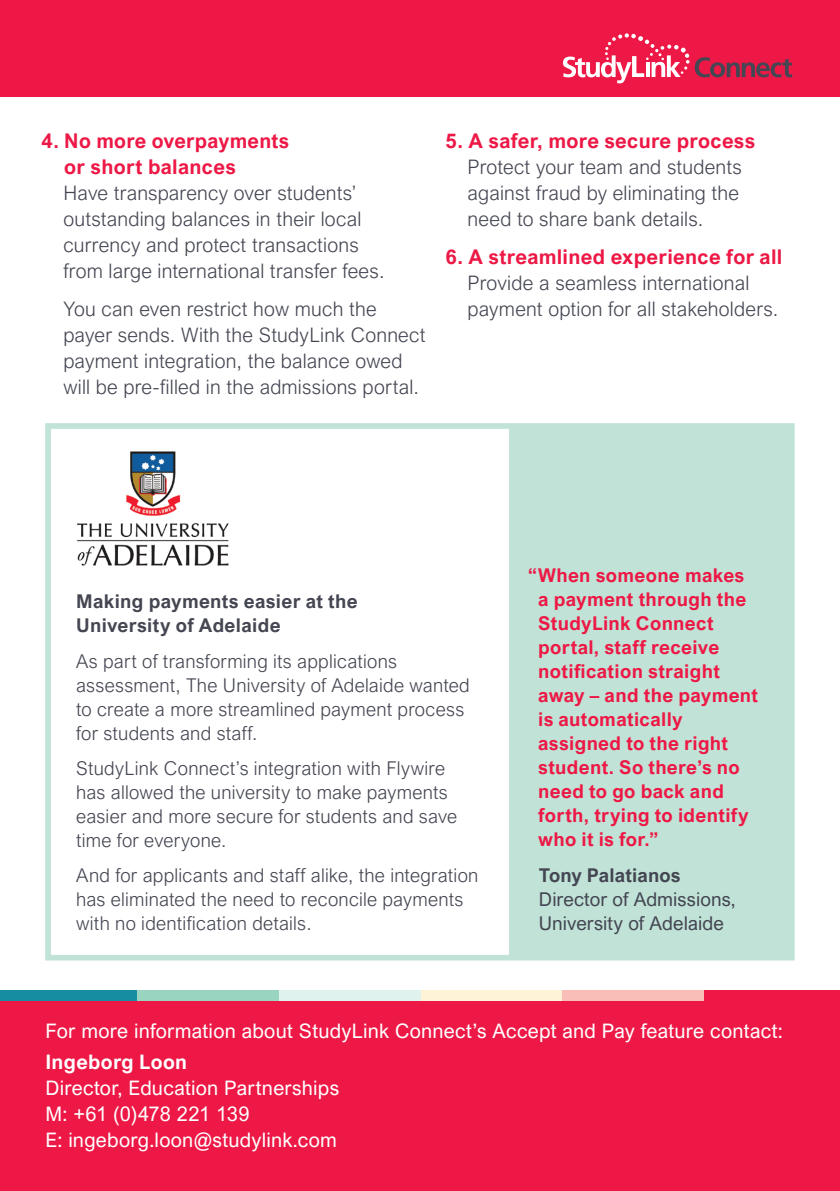
<style>
.page{position:relative;width:840px;height:1191px;background:#fff}
.page>*{position:absolute;margin:0;border:0;box-sizing:border-box;transform-origin:0 0}
.t1{font:700 20.2px/26px "Arial Nova";letter-spacing:.015em;color:#ed1845}
.t2{font:300 20px/26px "Arial Nova";letter-spacing:.01em;color:#444652}
.t3{font:20px "Arial Nova";letter-spacing:.015em;color:#fff}
.t4{font:20px "Arial Nova";letter-spacing:-.015em;color:#fff}
.t5{font:700 20px "Arial Nova";letter-spacing:.015em;color:#fff}
.t6{font:300 19px/24px "Arial Nova";letter-spacing:.01em;color:#444652}
.t7{font:700 19px/24px "Arial Nova";letter-spacing:.015em;color:#ed1845}
.t8{font:19px/24px "Arial Nova";letter-spacing:.005em;color:#444652}
.t9{font:700 19px/24px "Arial Nova";letter-spacing:.02em;color:#444652}
.s1{font-weight:700}
</style>
<div class="page">
<div style="left:0;top:0;width:839px;height:96px;background:#ed1845"></div>
<svg style="left:563px;top:33px;width:228px;height:50px"></svg>
<div style="left:0;top:990px;width:137px;height:11px;background:#168da1"></div>
<div style="left:137px;top:990px;width:142px;height:11px;background:#98d4c0"></div>
<div style="left:279px;top:990px;width:141px;height:11px;background:#e0f2ed"></div>
<div style="left:420px;top:990px;width:142px;height:11px;background:#fef3d7"></div>
<div style="left:562px;top:990px;width:142px;height:11px;background:#f9beb7"></div>
<div style="left:704px;top:990px;width:135px;height:11px;background:#ed1845"></div>
<div style="left:0;top:1001px;width:839px;height:190px;background:#ed1845"></div>
<div style="left:45px;top:423px;width:749px;height:537px;border:6px solid #c1e3d7"></div>
<div style="left:509px;top:427px;width:283px;height:529px;background:#c1e3d7"></div>
<img style="left:77px;top:451px;width:152px;height:115px">
<p class="t1" style="left:64px;top:128px;width:226px;text-indent:-23px">4. No more overpayments or short balances</p>
<p class="t2" style="left:63px;top:180px;width:322px">Have transparency over students’ outstanding balances in their local currency and protect transactions from large international transfer fees.</p>
<p class="t2" style="left:63px;top:295px;width:363px">You can even restrict how much the payer sends. With the StudyLink Connect payment integration, the balance owed will be pre-filled in the admissions portal.</p>
<p class="t1" style="left:445px;top:128px;width:311px">5. A safer, more secure process</p>
<p class="t2" style="left:467px;top:154px;width:275px">Protect your team and students against fraud by eliminating the need to share bank details.</p>
<p class="t1" style="left:445px;top:243px;width:338px">6. A streamlined experience for all</p>
<p class="t2" style="left:467px;top:269px;width:312px">Provide a seamless international payment option for all stakeholders.</p>
<p class="t9" style="left:76px;top:589px;width:283px">Making payments easier at the<br>University of Adelaide</p>
<p class="t6" style="left:76px;top:649px;width:395px">As part of transforming its applications assessment, The University of Adelaide wanted to create a more streamlined payment process for students and staff.</p>
<p class="t6" style="left:76px;top:756px;width:382px">StudyLink Connect’s integration with Flywire has allowed the university to make payments easier and more secure for students and save time for everyone.</p>
<p class="t6" style="left:76px;top:863px;width:403px">And for applicants and staff alike, the integration has eliminated the need to reconcile payments with no identification details.</p>
<p class="t7" style="left:538px;top:563px;width:221px;text-indent:-10px">“When someone makes a payment through the<br>StudyLink Connect portal, staff receive notification straight away – and the payment is automatically assigned to the right student. So there’s no need to go back and forth, trying to identify who it is for.”</p>
<p class="t8" style="left:538px;top:863px;width:198px"><span class="s1">Tony Palatianos<br></span>Director of Admissions,<br>University of Adelaide</p>
<p class="t3" style="left:45px;top:1019px;width:738px">For more information about StudyLink Connect’s Accept and Pay feature contact:</p>
<p class="t5" style="left:45px;top:1050px;width:143px">Ingeborg Loon</p>
<p class="t3" style="left:45px;top:1077px;width:295px">Director, Education Partnerships</p>
<p class="t4" style="left:45px;top:1103px;width:205px">M: +61 (0)478 221 139</p>
<p class="t3" style="left:45px;top:1129px;width:293px">E: ingeborg.loon@studylink.com</p>
</div>
